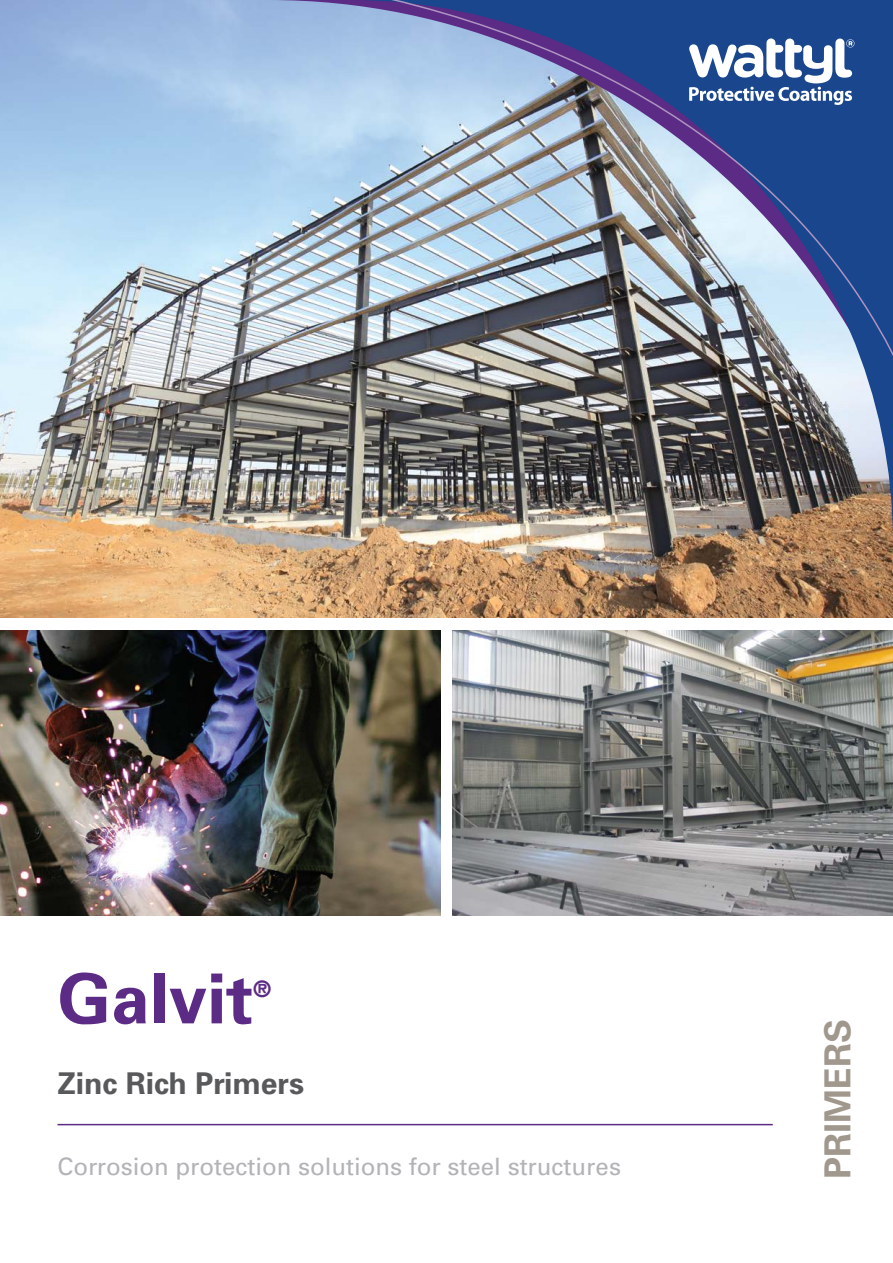
<style>
.page{position:relative;width:893px;height:1263px;background:#fff}
.page>*{position:absolute;margin:0;border:0;box-sizing:border-box;transform-origin:0 0}
.t1{font:700 69px "Univers";color:#5c2b85}
.t2{font:700 36px "Univers";color:#a0978d}
.t3{font:700 30px "Univers";color:#58595b}
.t4{font:24px "Univers";color:#b1b3b6}
.t5{font:700 22.8px "Univers";color:#5c2b85}
</style>
<div class="page">
<img style="left:0;top:0;width:268px;height:617px">
<img style="left:0;top:630px;width:440px;height:285px">
<img style="left:453px;top:676px;width:440px;height:239px">
<img style="left:268px;top:0;width:625px;height:676px">
<img style="left:297px;top:0;width:596px;height:591px">
<hr style="left:58px;top:1124px;width:715px;height:1px;background:#5c2b85">
<h1 class="t1" style="left:58px;top:954px;width:197px">Galvit</h1>
<p class="t5" style="left:253px;top:974px;width:20px">®</p>
<p class="t3" style="left:58px;top:1064px;width:248px">Zinc Rich Primers</p>
<p class="t4" style="left:58px;top:1151px;width:565px">Corrosion protection solutions for steel structures</p>
<h2 class="t2" style="left:814px;top:1179px;width:161px;rotate:-90deg">PRIMERS</h2>
</div>
